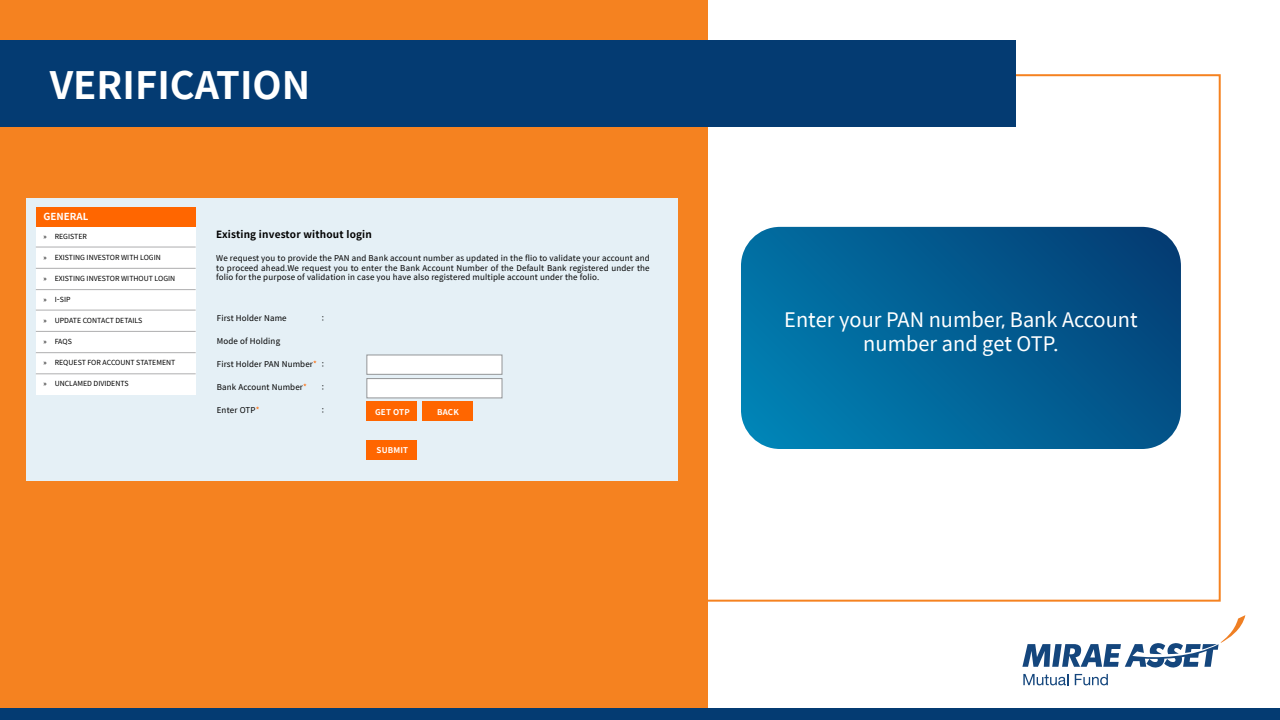
<style>
.page{position:relative;width:1280px;height:720px;background:#fff}
.page>*{position:absolute;margin:0;border:0;box-sizing:border-box;transform-origin:0 0}
.t1{font:700 38px "Spoqa Han Sans";color:#fff}
.t2{font:20px/24px "Spoqa Han Sans";color:#fff;text-align:center}
.t3{font:700 10px "Spoqa Han Sans";letter-spacing:.02em;color:#000}
.t4{font:700 9.8px "Spoqa Han Sans";color:#fff}
.t5{font:8px/9.6px "Spoqa Han Sans";letter-spacing:.02em;color:#000;text-align:justify}
.t6{font:700 8px "Spoqa Han Sans";letter-spacing:.02em;color:#fff}
.t7{font:7px "Spoqa Han Sans";color:#000}
.s1{color:#f60}
</style>
<div class="page">
<div style="left:0;top:0;width:707px;height:720px;background:#f58220"></div>
<svg style="left:1022px;top:615px;width:223px;height:53px"></svg>
<svg style="left:1023px;top:674px;width:45px;height:11px"></svg>
<svg style="left:1075px;top:674px;width:33px;height:11px"></svg>
<div style="left:0;top:709px;width:1280px;height:11px;background:#043b72"></div>
<div style="left:0;top:40px;width:1015px;height:87px;background:#043b72"></div>
<svg style="left:741px;top:227px;width:440px;height:222px;background:#056296"></svg>
<div style="left:27px;top:198px;width:651px;height:283px;background:#e5f0f6"></div>
<div style="left:36px;top:207px;width:160px;height:188px;background:#fff"></div>
<div style="left:36px;top:207px;width:160px;height:20px;background:#f60"></div>
<hr style="left:36px;top:247px;width:160px;height:1px;background:#aeaeaf">
<hr style="left:36px;top:268px;width:160px;height:1px;background:#aeaeaf">
<hr style="left:36px;top:289px;width:160px;height:1px;background:#aeaeaf">
<hr style="left:36px;top:310px;width:160px;height:1px;background:#aeaeaf">
<hr style="left:36px;top:331px;width:160px;height:1px;background:#aeaeaf">
<hr style="left:36px;top:352px;width:160px;height:1px;background:#aeaeaf">
<hr style="left:36px;top:374px;width:160px;height:1px;background:#aeaeaf">
<div style="left:367px;top:378px;width:135px;height:20px;background:#fff;border:1px solid #939597"></div>
<div style="left:367px;top:355px;width:135px;height:19px;background:#fff;border:1px solid #939597"></div>
<div style="left:367px;top:440px;width:50px;height:19px;background:#f60"></div>
<div style="left:422px;top:402px;width:51px;height:19px;background:#f60"></div>
<div style="left:367px;top:402px;width:50px;height:19px;background:#f60"></div>
<h1 class="t1" style="left:50px;top:64px;width:262px">VERIFICATION</h1>
<p class="t4" style="left:44px;top:211px;width:46px">GENERAL</p>
<p class="t7" style="left:44px;top:232px;width:45px">» REGISTER</p>
<p class="t7" style="left:44px;top:253px;width:119px">» EXISTING INVESTOR WITH LOGIN</p>
<p class="t7" style="left:44px;top:274px;width:133px">» EXISTING INVESTOR WITHOUT LOGIN</p>
<p class="t7" style="left:44px;top:295px;width:28px">» I-SIP</p>
<p class="t7" style="left:44px;top:316px;width:100px">» UPDATE CONTACT DETAILS</p>
<p class="t7" style="left:44px;top:337px;width:30px">» FAQS</p>
<p class="t7" style="left:44px;top:358px;width:133px">» REQUEST FOR ACCOUNT STATEMENT</p>
<p class="t7" style="left:44px;top:379px;width:87px">» UNCLAMED DIVIDENTS</p>
<p class="t3" style="left:216px;top:229px;width:157px">Existing investor without login</p>
<p class="t5" style="left:216px;top:254px;width:435px">We request you to provide the PAN and Bank account number as updated in the flio to validate your account and to proceed ahead.We request you to enter the Bank Account Number of the Default Bank registered under the folio for the purpose of validation in case you have also registered multiple account under the folio.</p>
<p class="t5" style="left:217px;top:314px;width:71px">First Holder Name</p>
<p class="t5" style="left:322px;top:314px;width:4px">:</p>
<p class="t5" style="left:217px;top:337px;width:65px">Mode of Holding</p>
<p class="t5" style="left:217px;top:360px;width:109px">First Holder PAN Number<span class="s1">*</span> :</p>
<p class="t5" style="left:217px;top:383px;width:92px">Bank Account Number<span class="s1">*</span></p>
<p class="t5" style="left:322px;top:383px;width:4px">:</p>
<p class="t5" style="left:217px;top:406px;width:44px">Enter OTP<span class="s1">*</span></p>
<p class="t5" style="left:322px;top:406px;width:4px">:</p>
<p class="t6" style="left:375px;top:407px;width:36px">GET OTP</p>
<p class="t6" style="left:437px;top:407px;width:23px">BACK</p>
<p class="t6" style="left:377px;top:446px;width:33px">SUBMIT</p>
<h2 class="t2" style="left:784px;top:308px;width:355px">Enter your PAN number, Bank Account number and get OTP.</h2>
</div>
